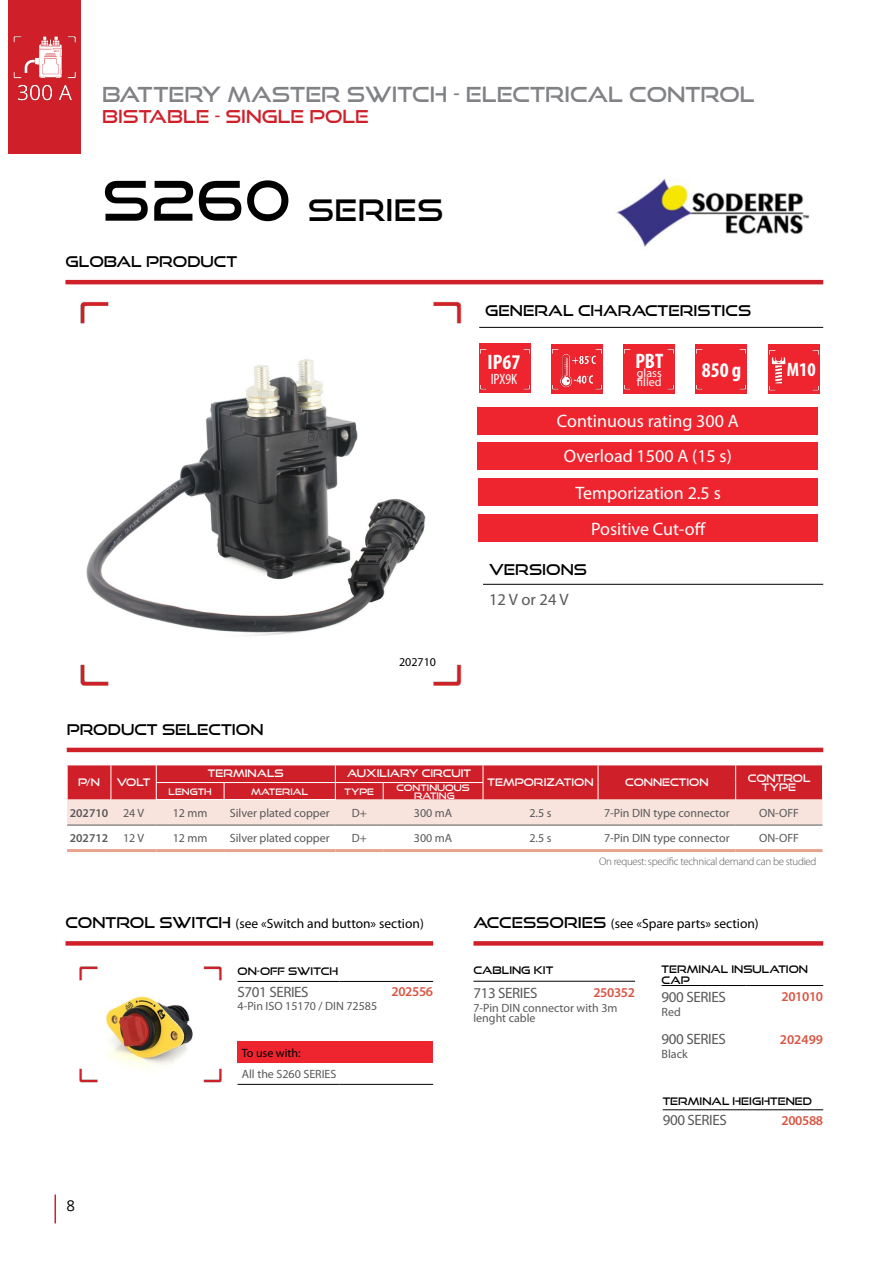
<style>
.page{position:relative;width:893px;height:1263px;background:#fff}
.page>*{position:absolute;margin:0;border:0;box-sizing:border-box;transform-origin:0 0}
.t1{font:30px "Good Times Rg";letter-spacing:.01em;color:#000}
.t2{font:21px "Good Times Rg";color:#808285}
.t3{font:700 condensed 21px "Myriad Pro";color:#fff}
.t4{font:700 condensed 19.5px "Myriad Pro";color:#fff}
.t5{font:18px/35.1px "Myriad Pro";color:#fff;text-align:center}
.t6{font:18px "Good Times Rg";color:#cf2029}
.t7{font:16.5px "Myriad Pro";color:#58595b}
.t8{font:15px "Good Times Rg";color:#000}
.t9{font:15px "Myriad Pro";letter-spacing:-.025em;color:#58595b}
.t10{font:condensed 15px "Myriad Pro";color:#fff}
.t11{font:15px "Open Sans";color:#000}
.t12{font:13.5px "Myriad Pro";color:#000}
.t13{font:600 13.5px "Myriad Pro";letter-spacing:-.025em;color:#d75644}
.t14{font:12px/21.3px "Myriad Pro";color:#58595b}
.t15{font:600 12px "Myriad Pro";color:#58595b}
.t16{font:12px/9px "Myriad Pro";color:#fff}
.t17{font:12px "Myriad Pro";color:#000}
.t18{font:300 10.95px "Myriad Pro";letter-spacing:-.03em;color:#58595b}
.t19{font:10.5px/9px "Good Times Rg";color:#fff;text-align:center}
.t20{font:10.5px/10.5px "Good Times Rg";color:#000}
.t21{font:9px/7.5px "Good Times Rg";color:#fff;text-align:center}
.s1{font-size:54.75px}
.s2{font-weight:400}
.s3{font-family:"Good Times Rg";font-size:15px}
.s4{color:#000}
</style>
<div class="page">
<svg style="left:55px;top:1194px;width:1px;height:29px"></svg>
<hr style="left:65px;top:280px;width:758px;height:4px;background:#cf2029">
<img style="left:551px;top:344px;width:51px;height:50px">
<div style="left:479px;top:343px;width:51px;height:50px;background:#ee252f"></div>
<div style="left:695px;top:344px;width:51px;height:50px;background:#ee252f"></div>
<div style="left:624px;top:344px;width:51px;height:50px;background:#ee252f"></div>
<hr style="left:479px;top:327px;width:344px;height:1px;background:#000">
<div style="left:478px;top:407px;width:340px;height:27px;background:#ee252f"></div>
<div style="left:478px;top:442px;width:340px;height:27px;background:#ee252f"></div>
<div style="left:9px;top:0;width:72px;height:153px;background:#cf2029"></div>
<img style="left:768px;top:345px;width:51px;height:49px">
<div style="left:478px;top:478px;width:340px;height:28px;background:#ee252f"></div>
<hr style="left:67px;top:748px;width:756px;height:4px;background:#cf2029">
<hr style="left:483px;top:584px;width:340px;height:1px;background:#000">
<img style="left:616px;top:178px;width:194px;height:69px">
<img style="left:80px;top:301px;width:382px;height:385px">
<div style="left:478px;top:514px;width:340px;height:28px;background:#ee252f"></div>
<img style="left:84px;top:306px;width:377px;height:347px">
<img style="left:13px;top:36px;width:63px;height:65px">
<div style="left:473px;top:941px;width:350px;height:5px;background:#cf2029"></div>
<div style="left:238px;top:1042px;width:195px;height:21px;background:#ee252f"></div>
<hr style="left:238px;top:981px;width:102px;height:1px;background:#000">
<hr style="left:340px;top:981px;width:93px;height:1px;background:#000">
<hr style="left:238px;top:1084px;width:102px;height:1px;background:#000">
<hr style="left:340px;top:1084px;width:93px;height:1px;background:#000">
<hr style="left:663px;top:1109px;width:85px;height:1px;background:#000">
<hr style="left:748px;top:1109px;width:75px;height:1px;background:#000">
<img style="left:79px;top:966px;width:143px;height:117px">
<div style="left:65px;top:941px;width:368px;height:5px;background:#cf2029"></div>
<hr style="left:473px;top:981px;width:82px;height:1px;background:#000">
<hr style="left:555px;top:981px;width:80px;height:1px;background:#000">
<hr style="left:662px;top:985px;width:85px;height:1px;background:#000">
<hr style="left:747px;top:985px;width:76px;height:1px;background:#000">
<hr style="left:156px;top:825px;width:68px;height:1px;background:#58595b">
<hr style="left:224px;top:825px;width:111px;height:1px;background:#58595b">
<hr style="left:335px;top:825px;width:48px;height:1px;background:#58595b">
<hr style="left:383px;top:825px;width:100px;height:1px;background:#58595b">
<hr style="left:483px;top:825px;width:115px;height:1px;background:#58595b">
<hr style="left:598px;top:825px;width:138px;height:1px;background:#58595b">
<hr style="left:736px;top:825px;width:86px;height:1px;background:#58595b">
<hr style="left:67px;top:825px;width:44px;height:1px;background:#58595b">
<hr style="left:111px;top:825px;width:45px;height:1px;background:#58595b">
<svg style="left:67px;top:765px;width:756px;height:60px;background:#e07879"></svg>
<hr style="left:67px;top:849px;width:44px;height:3px;background:#e7a28d">
<hr style="left:111px;top:849px;width:45px;height:3px;background:#e7a28d">
<hr style="left:156px;top:849px;width:68px;height:3px;background:#e7a28d">
<hr style="left:224px;top:849px;width:111px;height:3px;background:#e7a28d">
<hr style="left:335px;top:849px;width:48px;height:3px;background:#e7a28d">
<hr style="left:383px;top:849px;width:100px;height:3px;background:#e7a28d">
<hr style="left:483px;top:849px;width:115px;height:3px;background:#e7a28d">
<hr style="left:598px;top:849px;width:138px;height:3px;background:#e7a28d">
<hr style="left:736px;top:849px;width:86px;height:3px;background:#e7a28d">
<p class="t2" style="left:102px;top:81px;width:654px">BATTERY MASTER SWITCH - ELECTRICAL CONTROL</p>
<p class="t6" style="left:102px;top:105px;width:268px">BISTABLE - SINGLE POLE</p>
<p class="t1" style="left:102px;top:191px;width:343px"><span class="s1">S260</span> SERIES</p>
<p class="t8" style="left:65px;top:252px;width:173px">GLOBAL PRODUCT</p>
<p class="t17" style="left:399px;top:655px;width:38px">202710</p>
<p class="t8" style="left:485px;top:301px;width:267px">GENERAL CHARACTERISTICS</p>
<p class="t3" style="left:635px;top:348px;width:29px">PBT</p>
<p class="t16" style="left:637px;top:369px;width:26px">glass filled</p>
<p class="t3" style="left:488px;top:348px;width:34px">IP67</p>
<p class="t10" style="left:491px;top:369px;width:28px">IPX9K</p>
<p class="t3" style="left:702px;top:357px;width:41px">850 g</p>
<p class="t5" style="left:557px;top:404px;width:183px">Continuous rating 300 A<br>Overload 1500 A (15 s)</p>
<p class="t5" style="left:575px;top:475px;width:147px">Temporization 2.5 s</p>
<p class="t5" style="left:591px;top:511px;width:116px">Positive Cut-off</p>
<p class="t8" style="left:489px;top:560px;width:100px">VERSIONS</p>
<p class="t7" style="left:489px;top:591px;width:81px">12 V or 24 V</p>
<p class="t4" style="left:787px;top:357px;width:31px">M10</p>
<p class="t8" style="left:67px;top:720px;width:198px">PRODUCT SELECTION</p>
<p class="t19" style="left:78px;top:777px;width:24px">P/N</p>
<p class="t19" style="left:117px;top:777px;width:35px">VOLT</p>
<p class="t19" style="left:208px;top:769px;width:77px">TERMINALS</p>
<p class="t19" style="left:347px;top:769px;width:125px">AUXILIARY CIRCUIT</p>
<p class="t21" style="left:169px;top:787px;width:45px">LENGTH</p>
<p class="t21" style="left:251px;top:787px;width:59px">MATERIAL</p>
<p class="t21" style="left:345px;top:787px;width:31px">TYPE</p>
<p class="t21" style="left:396px;top:784px;width:75px">CONTINUOUS<br>RATING</p>
<p class="t19" style="left:487px;top:777px;width:108px">TEMPORIZATION</p>
<p class="t19" style="left:625px;top:777px;width:85px">CONNECTION</p>
<p class="t19" style="left:748px;top:773px;width:64px">CONTROL<br>TYPE</p>
<p class="t15" style="left:70px;top:806px;width:76px">202710 <span class="s2">24 V</span></p>
<p class="t14" style="left:173px;top:802px;width:36px">12 mm</p>
<p class="t14" style="left:230px;top:802px;width:101px">Silver plated copper</p>
<p class="t14" style="left:352px;top:802px;width:17px">D+</p>
<p class="t14" style="left:414px;top:802px;width:40px">300 mA</p>
<p class="t14" style="left:529px;top:802px;width:24px">2.5 s</p>
<p class="t14" style="left:604px;top:802px;width:127px">7-Pin DIN type connector</p>
<p class="t14" style="left:759px;top:802px;width:41px">ON-OFF</p>
<p class="t15" style="left:70px;top:831px;width:76px">202712 <span class="s2">12 V</span></p>
<p class="t14" style="left:173px;top:827px;width:36px">12 mm</p>
<p class="t14" style="left:230px;top:827px;width:101px">Silver plated copper</p>
<p class="t14" style="left:352px;top:827px;width:17px">D+</p>
<p class="t14" style="left:414px;top:827px;width:40px">300 mA</p>
<p class="t14" style="left:529px;top:827px;width:24px">2.5 s</p>
<p class="t14" style="left:604px;top:827px;width:127px">7-Pin DIN type connector</p>
<p class="t14" style="left:759px;top:827px;width:41px">ON-OFF</p>
<p class="t18" style="left:599px;top:856px;width:219px">On request: specific technical demand can be studied</p>
<p class="t12" style="left:65px;top:916px;width:360px"><span class="s3">CONTROL SWITCH</span> (see «Switch and button» section)</p>
<p class="t11" style="left:67px;top:1195px;width:10px">8</p>
<p class="t20" style="left:238px;top:965px;width:102px">ON-OFF SWITCH</p>
<p class="t9" style="left:238px;top:984px;width:73px">S701 SERIES</p>
<p class="t13" style="left:391px;top:984px;width:43px">202556</p>
<p class="t14" style="left:238px;top:996px;width:141px">4-Pin ISO 15170 / DIN 72585</p>
<p class="t14" style="left:242px;top:1042px;width:96px"><span class="s4">To use with:<br></span>All the S260 SERIES</p>
<p class="t12" style="left:473px;top:916px;width:287px"><span class="s3">ACCESSORIES</span> (see «Spare parts» section)</p>
<p class="t20" style="left:473px;top:965px;width:81px">CABLING KIT</p>
<p class="t9" style="left:473px;top:984px;width:66px">713 SERIES</p>
<p class="t13" style="left:593px;top:985px;width:43px">250352</p>
<p class="t14" style="left:473px;top:1002px;width:146px;line-height:10.5px">7-Pin DIN connector with 3m lenght cable</p>
<p class="t20" style="left:662px;top:964px;width:148px">TERMINAL INSULATION<br>CAP</p>
<p class="t9" style="left:662px;top:988px;width:66px">900 SERIES</p>
<p class="t13" style="left:781px;top:989px;width:43px">201010</p>
<p class="t14" style="left:662px;top:1001px;width:21px">Red</p>
<p class="t9" style="left:662px;top:1031px;width:66px">900 SERIES</p>
<p class="t13" style="left:780px;top:1032px;width:45px">202499</p>
<p class="t14" style="left:662px;top:1044px;width:28px">Black</p>
<p class="t20" style="left:663px;top:1095px;width:151px">TERMINAL HEIGHTENED</p>
<p class="t9" style="left:663px;top:1112px;width:66px">900 SERIES</p>
<p class="t13" style="left:781px;top:1113px;width:43px">200588</p>
</div>
